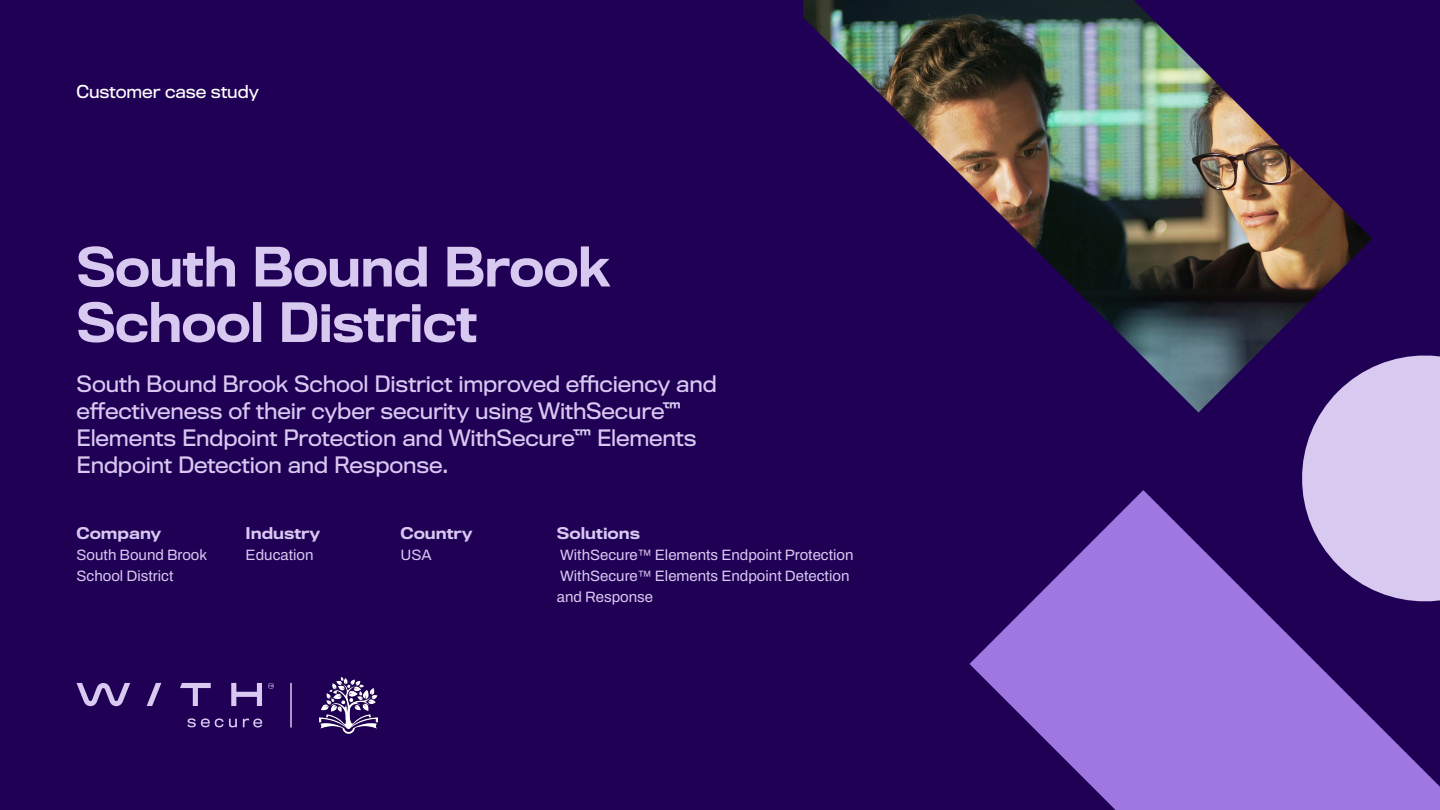
<style>
.page{position:relative;width:1440px;height:810px;background:#200055}
.page>*{position:absolute;margin:0;border:0;box-sizing:border-box;transform-origin:0 0}
.Cover_Headline{font:500 50.25px/55.5px "Titling Gothic FB Normal";letter-spacing:-.015em;color:#d8c9f1}
.Cover_Subheadline{font:21px/27.3px "Titling Gothic FB Normal";letter-spacing:-.005em;color:#d8c9f1}
.Ingress{font:16.5px "Titling Gothic FB Normal";letter-spacing:-.005em;color:#fff}
.Body_Text{font:15px/21px "Archivo";color:#d8c9f1}
.Case_study_cover_sub{font:500 15px "Titling Gothic FB Normal";color:#d8c9f1;scale:1.07 1}
.Ingress-2{font:15px "Archivo";color:#d8c9f1}
</style>
<div class="page">
<svg style="left:77px;top:683px;width:53px;height:23px"></svg>
<svg style="left:147px;top:683px;width:14px;height:23px"></svg>
<svg style="left:180px;top:683px;width:31px;height:23px"></svg>
<svg style="left:231px;top:683px;width:31px;height:23px"></svg>
<svg style="left:268px;top:683px;width:6px;height:6px"></svg>
<svg style="left:188px;top:718px;width:49px;height:9px"></svg>
<svg style="left:243px;top:719px;width:19px;height:9px"></svg>
<img style="left:803px;top:0;width:569px;height:412px">
<svg style="left:969px;top:490px;width:471px;height:320px;fill:#9f77e0"></svg>
<svg style="left:1290px;top:343px;width:150px;height:270px"></svg>
<hr style="left:290px;top:683px;width:2px;height:45px;background:#d8c9f1">
<img style="left:320px;top:677px;width:58px;height:59px">
<p class="Ingress" style="left:76px;top:82px;width:184px">Customer case study</p>
<p class="Cover_Headline" style="left:76px;top:241px;width:535px">South Bound Brook<br>School District</p>
<p class="Cover_Subheadline" style="left:77px;top:370px;width:642px">South Bound Brook School District improved efficiency and effectiveness of their cyber security using WithSecure™ Elements Endpoint Protection and WithSecure™ Elements Endpoint Detection and Response.</p>
<p class="Case_study_cover_sub" style="left:76px;top:524px;width:81px">Company</p>
<p class="Body_Text" style="left:76px;top:544px;width:132px">South Bound Brook<br>School District</p>
<p class="Case_study_cover_sub" style="left:246px;top:524px;width:71px">Industry</p>
<p class="Ingress-2" style="left:246px;top:543px;width:69px">Education</p>
<p class="Case_study_cover_sub" style="left:400px;top:524px;width:69px">Country</p>
<p class="Ingress-2" style="left:400px;top:543px;width:33px">USA</p>
<p class="Case_study_cover_sub" style="left:557px;top:524px;width:79px">Solutions</p>
<p class="Body_Text" style="left:557px;top:544px;width:298px">WithSecure™ Elements Endpoint Protection<br>WithSecure™ Elements Endpoint Detection and Response</p>
</div>
